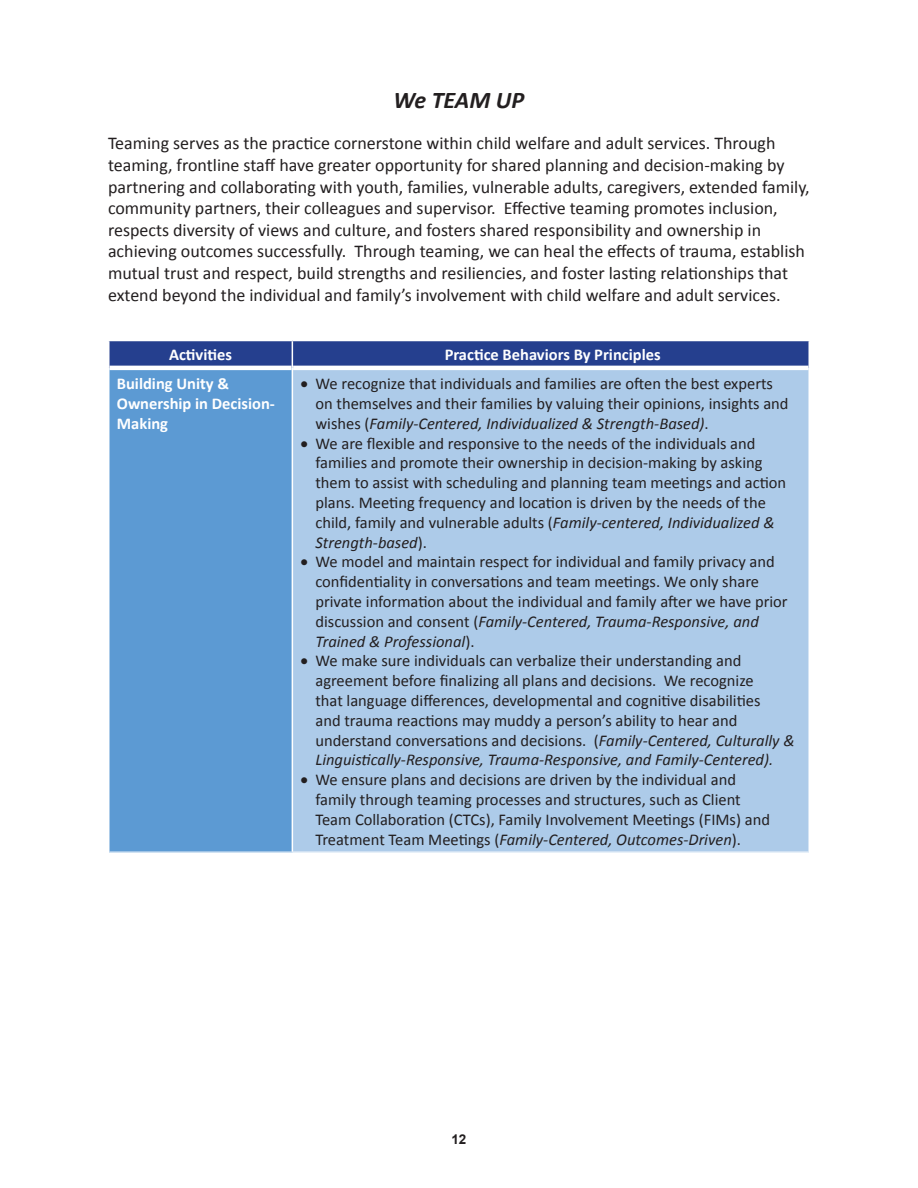
<style>
.page{position:relative;width:918px;height:1188px;background:#fff}
.page>*{position:absolute;margin:0;border:0;box-sizing:border-box;transform-origin:0 0}
.t1{font:italic 700 24px "Calibri";color:#231f20}
.t2{font:18px/21.6px "Calibri";color:#231f20}
.t3{font:16.5px/19.8px "Calibri";color:#231f20}
.t4{font:700 16.5px/19.8px "Calibri";color:#fff}
.t5{font:700 13.5px "Arial";color:#231f20}
.s1{font-style:italic}
</style>
<div class="page">
<div style="left:109px;top:368px;width:183px;height:484px;background:#5c9ad3"></div>
<div style="left:292px;top:368px;width:517px;height:484px;background:#adcbe9"></div>
<hr style="left:110px;top:366px;width:182px;height:4px;background:#fff">
<hr style="left:293px;top:366px;width:515px;height:4px;background:#fff">
<hr style="left:808px;top:368px;width:2px;height:484px;background:#fff">
<svg style="left:109px;top:340px;width:700px;height:28px;background:#41589c"></svg>
<hr style="left:108px;top:368px;width:2px;height:484px;background:#fff">
<hr style="left:292px;top:368px;width:1px;height:484px;background:#fff">
<h1 class="t1" style="left:394px;top:85px;width:132px">We TEAM UP</h1>
<p class="t2" style="left:108px;top:133px;width:703px">Teaming serves as the practice cornerstone within child welfare and adult services. Through teaming, frontline staff have greater opportunity for shared planning and decision-making by partnering and collaborating with youth, families, vulnerable adults, caregivers, extended family, community partners, their colleagues and supervisor. Effective teaming promotes inclusion, respects diversity of views and culture, and fosters shared responsibility and ownership in achieving outcomes successfully. Through teaming, we can heal the effects of trauma, establish mutual trust and respect, build strengths and resiliencies, and foster lasting relationships that extend beyond the individual and family’s involvement with child welfare and adult services.</p>
<p class="t4" style="left:169px;top:345px;width:64px">Activities</p>
<p class="t4" style="left:445px;top:345px;width:217px">Practice Behaviors By Principles</p>
<p class="t4" style="left:117px;top:374px;width:160px">Building Unity &amp;<br>Ownership in Decision-<br>Making</p>
<p class="t3" style="left:315px;top:374px;width:475px;text-indent:-15px">• We recognize that individuals and families are often the best experts on themselves and their families by valuing their opinions, insights and wishes (<span class="s1">Family-Centered, Individualized &amp; Strength-Based)</span>.</p>
<p class="t3" style="left:315px;top:433px;width:472px;text-indent:-15px">• We are flexible and responsive to the needs of the individuals and families and promote their ownership in decision-making by asking them to assist with scheduling and planning team meetings and action plans. Meeting frequency and location is driven by the needs of the child, family and vulnerable adults (<span class="s1">Family-centered, Individualized &amp; Strength-based</span>).</p>
<p class="t3" style="left:315px;top:552px;width:474px;text-indent:-15px">• We model and maintain respect for individual and family privacy and confidentiality in conversations and team meetings. We only share private information about the individual and family after we have prior discussion and consent (<span class="s1">Family-Centered, Trauma-Responsive, and Trained &amp; Professional</span>).</p>
<p class="t3" style="left:315px;top:651px;width:481px;text-indent:-15px">• We make sure individuals can verbalize their understanding and agreement before finalizing all plans and decisions. We recognize<br>that language differences, developmental and cognitive disabilities<br>and trauma reactions may muddy a person’s ability to hear and understand conversations and decisions. (<span class="s1">Family-Centered, Culturally &amp; Linguistically-Responsive, Trauma-Responsive, and Family-Centered).</span></p>
<p class="t3" style="left:315px;top:770px;width:456px;text-indent:-15px">• We ensure plans and decisions are driven by the individual and family through teaming processes and structures, such as Client Team Collaboration (CTCs), Family Involvement Meetings (FIMs) and Treatment Team Meetings (<span class="s1">Family-Centered, Outcomes-Driven</span>).</p>
<p class="t5" style="left:451px;top:1130px;width:17px">12</p>
</div>
